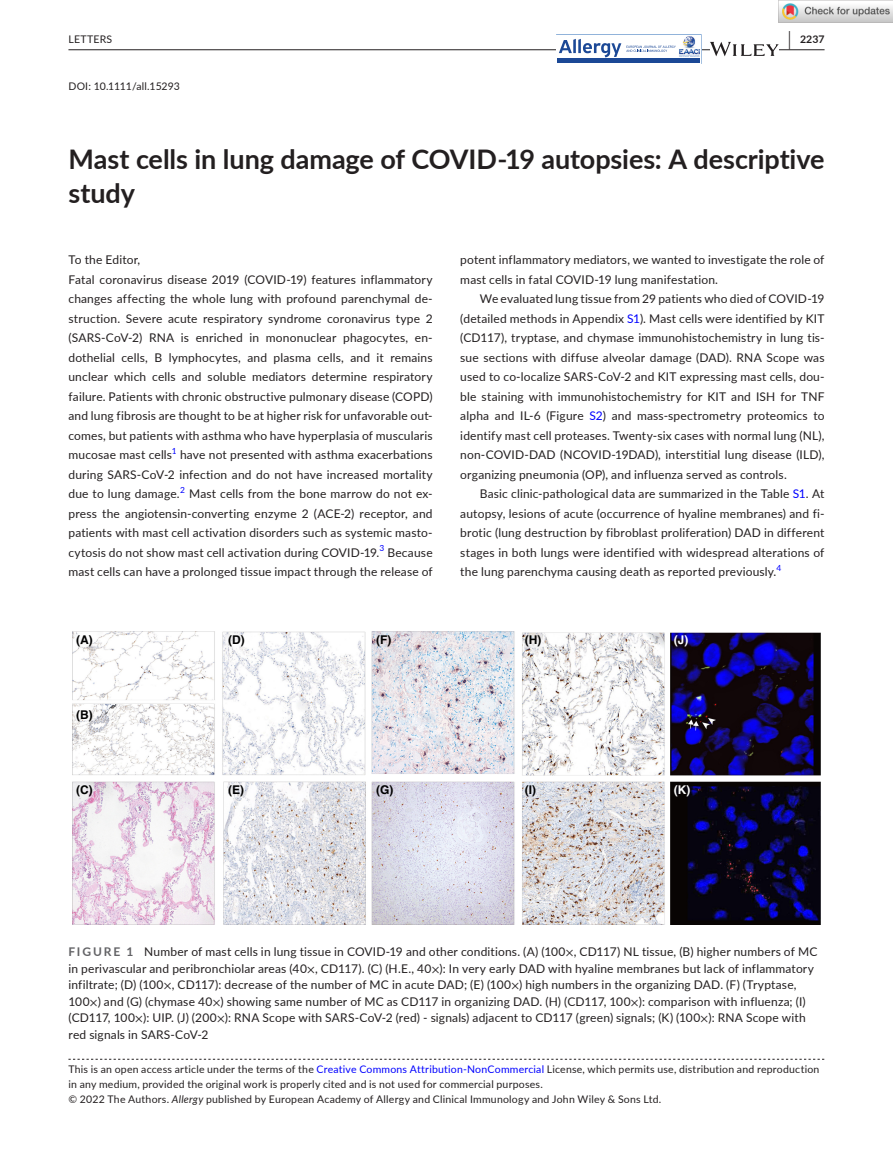
<style>
.page{position:relative;width:893px;height:1174px;background:#fff}
.page>*{position:absolute;margin:0;border:0;box-sizing:border-box;transform-origin:0 0}
.t1{font:700 27px/34.5px "Lato";letter-spacing:-.005em;color:#231f20}
.t2{font:12px/19.5px "Lato";letter-spacing:.015em;color:#231f20;text-align:justify}
.t3{font:700 12px "Helvetica";color:#000}
.t4{font:700 12px "Helvetica";color:#fff}
.t5{font:10.5px/15px "Lato";letter-spacing:.02em;color:#231f20}
.t6{font:700 10.5px "Lato";color:#231f20}
.t7{font:8.4px "Lato";color:#00f}
.s1{font-size:19.5px}
.s2{color:#00f}
.s3{font-weight:700;color:#636366}
.s4{font-family:"STIX"}
.s5{font-style:italic}
</style>
<div class="page">
<hr style="left:68px;top:49px;width:756px;height:1px;background:#231f20">
<svg style="left:556px;top:34px;width:145px;height:29px"></svg>
<div style="left:558px;top:58px;width:142px;height:5px;background:#1b4896"></div>
<img style="left:679px;top:35px;width:22px;height:22px">
<svg style="left:710px;top:42px;width:69px;height:14px"></svg>
<svg style="left:68px;top:1058px;width:756px;height:1px"></svg>
<img style="left:72px;top:632px;width:749px;height:292px">
<img style="left:779px;top:0;width:114px;height:23px">
<p class="t5" style="left:68px;top:31px;width:45px">LETTERS</p>
<p class="t6" style="left:789px;top:31px;width:37px"><span class="s1">|</span> 2237</p>
<p class="t5" style="left:68px;top:78px;width:113px">DOI: 10.1111/all.15293</p>
<h1 class="t1" style="left:68px;top:141px;width:757px">Mast cells in lung damage of COVID-19 autopsies: A descriptive study</h1>
<p class="t2" style="left:68px;top:249px;width:366px;text-align:left">To the Editor,<br>Fatal coronavirus disease 2019 (COVID-19) features inflammatory changes affecting the whole lung with profound parenchymal de&shy;struction. Severe acute respiratory syndrome coronavirus type 2 (SARS-CoV-2) RNA is enriched in mononuclear phagocytes, en&shy;dothelial cells, B lymphocytes, and plasma cells, and it remains unclear which cells and soluble mediators determine respiratory failure. Patients with chronic obstructive pulmonary disease (COPD) and lung fibrosis are thought to be at higher risk for unfavorable out&shy;comes, but patients with asthma who have hyperplasia of muscularis mucosae mast cells</p>
<p class="t7" style="left:172px;top:445px;width:6px">1</p>
<p class="t2" style="left:68px;top:444px;width:366px;text-indent:112px">have not presented with asthma exacerbations during SARS-CoV-2 infection and do not have increased mortality due to lung damage.</p>
<p class="t7" style="left:180px;top:484px;width:6px">2</p>
<p class="t2" style="left:68px;top:483px;width:366px;text-indent:121px">Mast cells from the bone marrow do not ex&shy;press the angiotensin-converting enzyme 2 (ACE-2) receptor, and patients with mast cell activation disorders such as systemic masto&shy;cytosis do not show mast cell activation during COVID-19.</p>
<p class="t7" style="left:380px;top:542px;width:6px">3</p>
<p class="t2" style="left:68px;top:542px;width:366px;text-align:right">Because<br>mast cells can have a prolonged tissue impact through the release of</p>
<p class="t3" style="left:76px;top:630px;width:18px">(A)</p>
<p class="t3" style="left:228px;top:630px;width:18px">(D)</p>
<p class="t3" style="left:376px;top:630px;width:17px">(F)</p>
<p class="t3" style="left:76px;top:704px;width:18px">(B)</p>
<p class="t2" style="left:460px;top:249px;width:366px">potent inflammatory mediators, we wanted to investigate the role of mast cells in fatal COVID-19 lung manifestation.</p>
<p class="t2" style="left:460px;top:288px;width:366px;text-indent:20px">We evaluated lung tissue from 29 patients who died of COVID-19 (detailed methods in Appendix <span class="s2">S1</span>). Mast cells were identified by KIT (CD117), tryptase, and chymase immunohistochemistry in lung tis&shy;sue sections with diffuse alveolar damage (DAD). RNA Scope was used to co-localize SARS-CoV-2 and KIT expressing mast cells, dou&shy;ble staining with immunohistochemistry for KIT and ISH for TNF alpha and IL-6 (Figure <span class="s2">S2</span>) and mass-spectrometry proteomics to identify mast cell proteases. Twenty-six cases with normal lung (NL), non-COVID-DAD (NCOVID-19DAD), interstitial lung disease (ILD), organizing pneumonia (OP), and influenza served as controls.</p>
<p class="t2" style="left:460px;top:483px;width:366px;text-indent:20px">Basic clinic-pathological data are summarized in the Table <span class="s2">S1</span>. At autopsy, lesions of acute (occurrence of hyaline membranes) and fi&shy;brotic (lung destruction by fibroblast proliferation) DAD in different stages in both lungs were identified with widespread alterations of the lung parenchyma causing death as reported previously.</p>
<p class="t7" style="left:776px;top:562px;width:6px">4</p>
<p class="t3" style="left:525px;top:630px;width:18px">(H)</p>
<p class="t4" style="left:674px;top:630px;width:16px">(J)</p>
<p class="t3" style="left:76px;top:780px;width:18px">(C)</p>
<p class="t3" style="left:376px;top:780px;width:19px">(G)</p>
<p class="t3" style="left:228px;top:780px;width:17px">(E)</p>
<p class="t4" style="left:674px;top:780px;width:18px">(K)</p>
<p class="t3" style="left:525px;top:780px;width:13px">(I)</p>
<p class="t2" style="left:68px;top:943px;width:750px;line-height:16.5px;text-align:left"><span class="s3">FIGURE 1</span> Number of mast cells in lung tissue in COVID-19 and other conditions. (A) (100<span class="s4">×</span>, CD117) NL tissue, (B) higher numbers of MC in perivascular and peribronchiolar areas (40<span class="s4">×</span>, CD117). (C) (H.E., 40<span class="s4">×</span>): In very early DAD with hyaline membranes but lack of inflammatory infiltrate; (D) (100<span class="s4">×</span>, CD117): decrease of the number of MC in acute DAD; (E) (100<span class="s4">×</span>) high numbers in the organizing DAD. (F) (Tryptase, 100<span class="s4">×</span>) and (G) (chymase 40<span class="s4">×</span>) showing same number of MC as CD117 in organizing DAD. (H) (CD117, 100<span class="s4">×</span>): comparison with influenza; (I) (CD117, 100<span class="s4">×</span>): UIP. (J) (200<span class="s4">×</span>): RNA Scope with SARS-CoV-2 (red) - signals) adjacent to CD117 (green) signals; (K) (100<span class="s4">×</span>): RNA Scope with red signals in SARS-CoV-2</p>
<p class="t5" style="left:68px;top:1061px;width:752px">This is an open access article under the terms of the <span class="s2">Creative Commons Attribution-NonCommercial</span> License, which permits use, distribution and reproduction in any medium, provided the original work is properly cited and is not used for commercial purposes.<br>© 2022 The Authors. <span class="s5">Allergy</span> published by European Academy of Allergy and Clinical Immunology and John Wiley &amp; Sons Ltd.</p>
</div>
